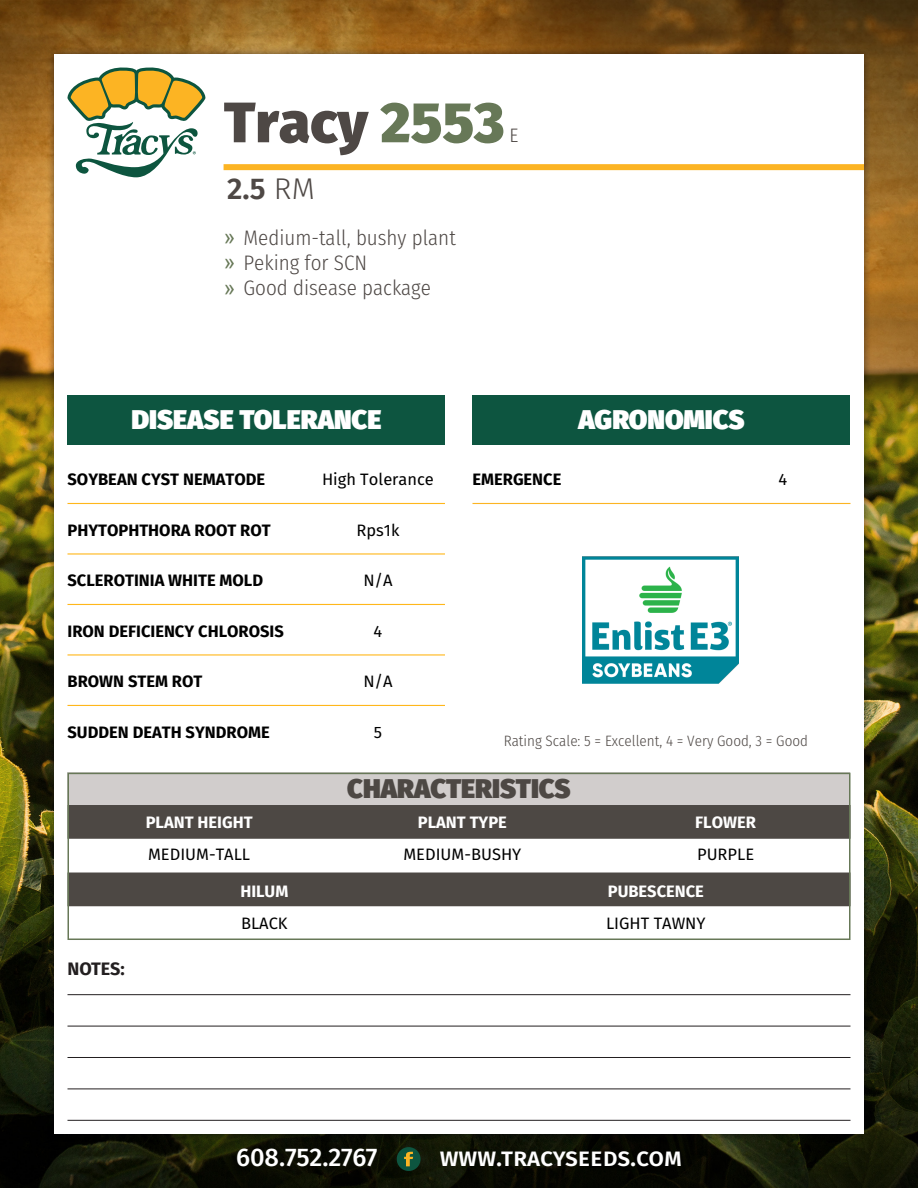
<style>
.page{position:relative;width:918px;height:1188px;background:#fff}
.page>*{position:absolute;margin:0;border:0;box-sizing:border-box;transform-origin:0 0}
.t1{font:800 57px "Fira Sans";color:#4e4845}
.t2{font:30px "Fira Sans Semi";color:#4e4845}
.t3{font:900 27px "Fira Sans";color:#fff}
.t4{font:900 27px "Fira Sans";color:#4d4844}
.t5{font:500 25.5px "Fira Sans";letter-spacing:-.005em;color:#fff}
.t6{font:300 21px/25.2px "Fira Sans Condensed";color:#4e4845}
.t7{font:300 19.5px "Fira Sans Condensed";color:#4e4845}
.t8{font:700 18px "Fira Sans";letter-spacing:-.005em;color:#231f20}
.t9{font:700 16.5px "Fira Sans";color:#000}
.t10{font:700 16.5px/32.4px "Fira Sans";color:#fff}
.t11{font:16.5px/32.4px "Fira Sans";color:#000;text-align:center}
.t12{font:300 15px "Fira Sans Condensed";color:#4e4845}
.s1{color:#677857}
.s2{font-family:"Fira Sans";font-weight:300}
.s3{font-family:"Arial";font-weight:400;color:#677857}
.s4{font-weight:400;color:#000}
.s5{font-weight:700;color:#fff}
</style>
<div class="page">
<img style="left:0;top:0;width:918px;height:1188px">
<div style="left:46px;top:46px;width:826px;height:1096px;background:#00000e;opacity:.5"></div>
<div style="left:54px;top:54px;width:810px;height:1080px;background:#fff"></div>
<svg style="left:68px;top:68px;width:137px;height:109px"></svg>
<svg style="left:397px;top:1147px;width:24px;height:24px"></svg>
<div style="left:224px;top:164px;width:640px;height:6px;background:#fcb423"></div>
<div style="left:68px;top:395px;width:378px;height:50px;background:#0d5540"></div>
<div style="left:472px;top:395px;width:378px;height:50px;background:#0d5540"></div>
<div style="left:68px;top:773px;width:782px;height:32px;background:#d1cdcc"></div>
<div style="left:71px;top:805px;width:776px;height:34px;background:#4d4844"></div>
<div style="left:71px;top:873px;width:776px;height:33px;background:#4d4844"></div>
<hr style="left:68px;top:994px;width:782px;height:1px;background:#231f20">
<hr style="left:68px;top:1026px;width:782px;height:1px;background:#231f20">
<hr style="left:68px;top:1057px;width:782px;height:1px;background:#231f20">
<hr style="left:68px;top:1089px;width:782px;height:1px;background:#231f20">
<hr style="left:68px;top:1120px;width:782px;height:1px;background:#231f20">
<hr style="left:472px;top:503px;width:378px;height:1px;background:#fcb423">
<div style="left:68px;top:773px;width:782px;height:167px;border:2px solid #677857"></div>
<img style="left:583px;top:557px;width:155px;height:126px">
<hr style="left:68px;top:503px;width:376px;height:1px;background:#ffb71b">
<hr style="left:68px;top:553px;width:376px;height:2px;background:#ffb71b">
<hr style="left:68px;top:604px;width:376px;height:1px;background:#ffb71b">
<hr style="left:68px;top:654px;width:376px;height:2px;background:#ffb71b">
<hr style="left:68px;top:705px;width:376px;height:1px;background:#ffb71b">
<p class="t1" style="left:224px;top:72px;width:282px">Tracy <span class="s1">2553</span></p>
<p class="t7" style="left:509px;top:122px;width:10px">E</p>
<p class="t2" style="left:227px;top:164px;width:89px">2.5 <span class="s2">RM</span></p>
<p class="t6" style="left:224px;top:225px;width:234px"><span class="s3">»</span> Medium-tall, bushy plant <span class="s3">»</span> Peking for SCN<br><span class="s3">»</span> Good disease package</p>
<h3 class="t3" style="left:131px;top:395px;width:252px">DISEASE TOLERANCE</h3>
<h3 class="t3" style="left:578px;top:395px;width:168px">AGRONOMICS</h3>
<p class="t9" style="left:68px;top:466px;width:199px">SOYBEAN CYST NEMATODE</p>
<p class="t11" style="left:322px;top:463px;width:113px">High Tolerance</p>
<p class="t9" style="left:68px;top:516px;width:205px">PHYTOPHTHORA ROOT ROT</p>
<p class="t11" style="left:357px;top:513px;width:44px">Rps1k</p>
<p class="t9" style="left:68px;top:567px;width:197px">SCLEROTINIA WHITE MOLD</p>
<p class="t11" style="left:363px;top:564px;width:31px">N/A</p>
<p class="t9" style="left:68px;top:617px;width:218px">IRON DEFICIENCY CHLOROSIS</p>
<p class="t11" style="left:374px;top:614px;width:10px">4</p>
<p class="t9" style="left:68px;top:668px;width:136px">BROWN STEM ROT</p>
<p class="t11" style="left:363px;top:665px;width:31px">N/A</p>
<p class="t9" style="left:68px;top:718px;width:204px">SUDDEN DEATH SYNDROME</p>
<p class="t11" style="left:374px;top:715px;width:10px">5</p>
<p class="t9" style="left:472px;top:466px;width:90px">EMERGENCE</p>
<p class="t11" style="left:779px;top:463px;width:10px">4</p>
<p class="t12" style="left:504px;top:731px;width:306px">Rating Scale: 5 = Excellent, 4 = Very Good, 3 = Good</p>
<h3 class="t4" style="left:347px;top:764px;width:225px">CHARACTERISTICS</h3>
<p class="t8" style="left:68px;top:954px;width:59px">NOTES:</p>
<p class="t10" style="left:146px;top:805px;width:108px">PLANT HEIGHT<br><span class="s4">MEDIUM-TALL</span></p>
<p class="t11" style="left:403px;top:805px;width:119px"><span class="s5">PLANT TYPE<br></span>MEDIUM-BUSHY</p>
<p class="t10" style="left:695px;top:805px;width:62px">FLOWER<br><span class="s4">PURPLE</span></p>
<p class="t10" style="left:240px;top:874px;width:49px">HILUM<br><span class="s4">BLACK</span></p>
<p class="t10" style="left:606px;top:874px;width:101px">PUBESCENCE<br><span class="s4">LIGHT TAWNY</span></p>
<h3 class="t5" style="left:236px;top:1137px;width:143px">608.752.2767</h3>
<h3 class="t5" style="left:440px;top:1137px;width:244px">www.tracyseeds.com</h3>
</div>
